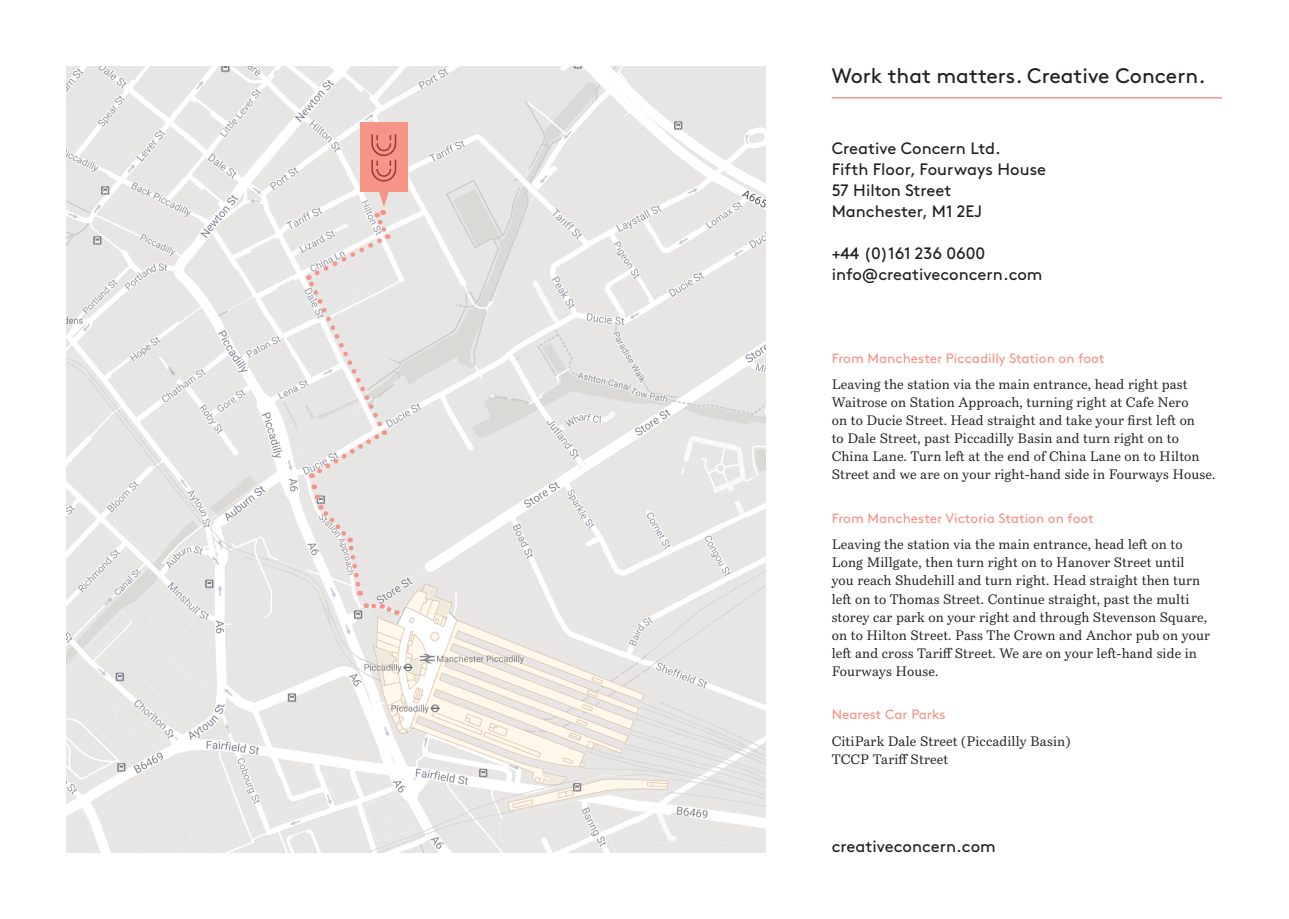
<style>
.page{position:relative;width:1289px;height:919px;background:#fff}
.page>*{position:absolute;margin:0;border:0;box-sizing:border-box;transform-origin:0 0}
.t1{font:21px "Brown Std";color:#231f20}
.t2{font:16.5px "Brown Std";color:#231f20}
.t3{font:13.5px/18px "Bressay";letter-spacing:.01em;color:#231f20}
.t4{font:13.5px "Brown Std";color:#f59487}
</style>
<div class="page">
<img style="left:67px;top:67px;width:698px;height:785px">
<hr style="left:831px;top:97px;width:391px;height:2px;background:#f59487">
<div style="left:360px;top:122px;width:47px;height:70px;background:#f59487"></div>
<svg style="left:304px;top:134px;width:93px;height:481px"></svg>
<p class="t1" style="left:831px;top:63px;width:375px">Work that matters. Creative Concern.</p>
<p class="t2" style="left:831px;top:139px;width:170px">Creative Concern Ltd.</p>
<p class="t2" style="left:831px;top:160px;width:216px">Fifth Floor, Fourways House</p>
<p class="t2" style="left:831px;top:181px;width:121px">57 Hilton Street</p>
<p class="t2" style="left:831px;top:202px;width:152px">Manchester, M1 2EJ</p>
<p class="t2" style="left:831px;top:244px;width:155px">+44 (0)161 236 0600</p>
<p class="t2" style="left:831px;top:265px;width:212px">info@creativeconcern.com</p>
<p class="t4" style="left:831px;top:350px;width:274px">From Manchester Piccadilly Station on foot</p>
<p class="t3" style="left:831px;top:375px;width:385px">Leaving the station via the main entrance, head right past Waitrose on Station Approach, turning right at Cafe Nero<br>on to Ducie Street. Head straight and take your first left on<br>to Dale Street, past Piccadilly Basin and turn right on to China Lane. Turn left at the end of China Lane on to Hilton Street and we are on your right-hand side in Fourways House.</p>
<p class="t4" style="left:831px;top:510px;width:264px">From Manchester Victoria Station on foot</p>
<p class="t3" style="left:831px;top:535px;width:380px">Leaving the station via the main entrance, head left on to Long Millgate, then turn right on to Hanover Street until<br>you reach Shudehill and turn right. Head straight then turn left on to Thomas Street. Continue straight, past the multi storey car park on your right and through Stevenson Square, on to Hilton Street. Pass The Crown and Anchor pub on your left and cross Tariff Street. We are on your left-hand side in Fourways House.</p>
<p class="t4" style="left:831px;top:706px;width:115px">Nearest Car Parks</p>
<p class="t3" style="left:831px;top:731px;width:240px">CitiPark Dale Street (Piccadilly Basin)</p>
<p class="t3" style="left:831px;top:749px;width:118px">TCCP Tariff Street</p>
<p class="t2" style="left:831px;top:836px;width:166px">creativeconcern.com</p>
</div>
